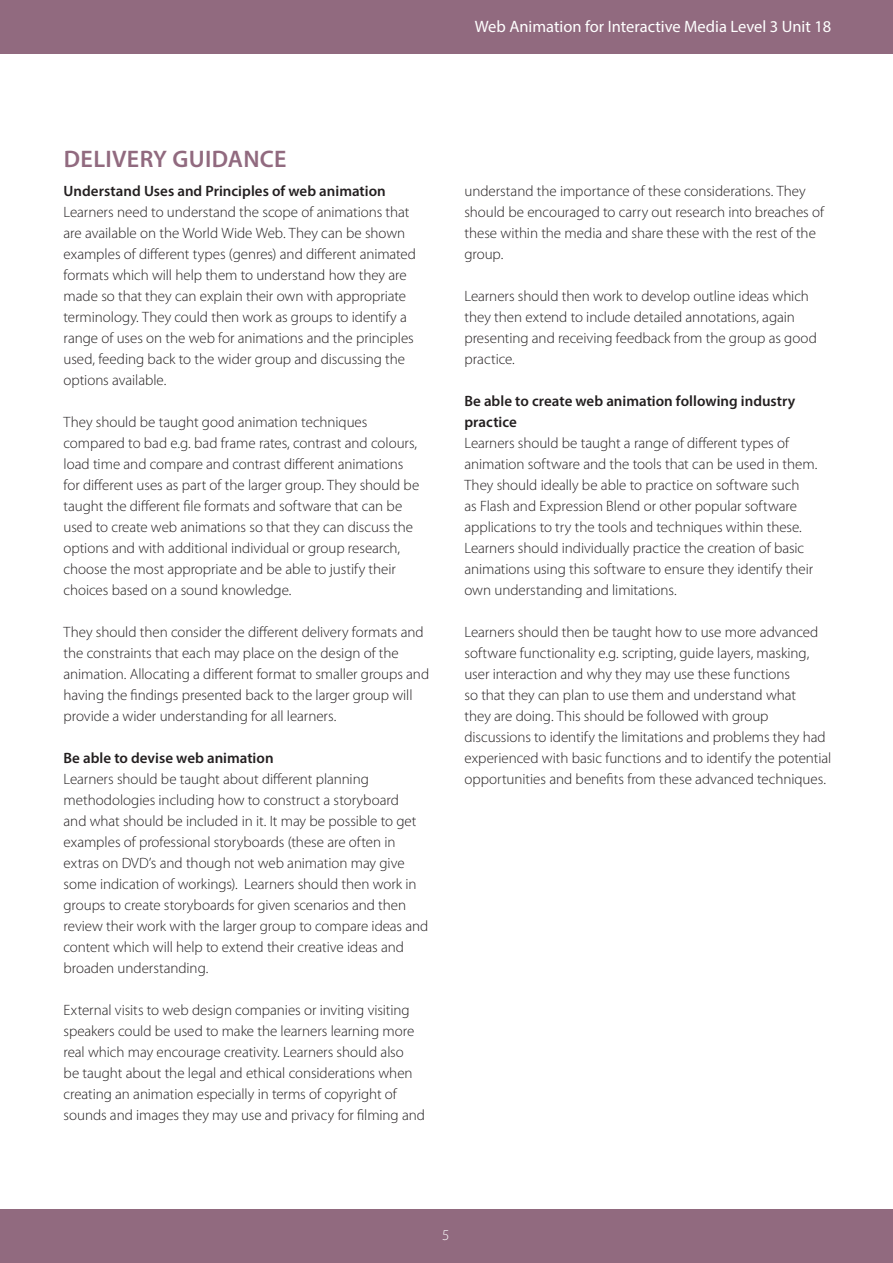
<style>
.page{position:relative;width:893px;height:1263px;background:#fff}
.page>*{position:absolute;margin:0;border:0;box-sizing:border-box;transform-origin:0 0}
.subhead{font:600 24px "Myriad Pro";letter-spacing:.015em;color:#916a7f}
.t1{font:16.5px "Myriad Pro";color:#fff}
.body{font:300 15px/21px "Myriad Pro";letter-spacing:-.005em;color:#231f20}
.body-2{font:600 15px/21px "Myriad Pro";color:#231f20}
.t2{font:300 15px "Myriad Pro";color:#fff}
</style>
<div class="page">
<div style="left:0;top:1209px;width:893px;height:54px;background:#916a7f"></div>
<div style="left:0;top:0;width:893px;height:54px;background:#916a7f"></div>
<p class="t1" style="left:475px;top:17px;width:358px">Web Animation for Interactive Media Level 3 Unit 18</p>
<p class="subhead" style="left:64px;top:143px;width:224px">DELIVERY GUIDANCE</p>
<p class="body-2" style="left:64px;top:180px;width:324px">Understand Uses and Principles of web animation</p>
<p class="body" style="left:64px;top:202px;width:354px">Learners need to understand the scope of animations that are available on the World Wide Web. They can be shown examples of different types (genres) and different animated formats which will help them to understand how they are made so that they can explain their own with appropriate terminology. They could then work as groups to identify a range of uses on the web for animations and the principles used, feeding back to the wider group and discussing the options available.</p>
<p class="body" style="left:64px;top:412px;width:357px">They should be taught good animation techniques compared to bad e.g. bad frame rates, contrast and colours, load time and compare and contrast different animations for different uses as part of the larger group. They should be taught the different file formats and software that can be used to create web animations so that they can discuss the options and with additional individual or group research, choose the most appropriate and be able to justify their choices based on a sound knowledge.</p>
<p class="body" style="left:64px;top:622px;width:367px">They should then consider the different delivery formats and the constraints that each may place on the design of the animation. Allocating a different format to smaller groups and having the findings presented back to the larger group will provide a wider understanding for all learners.</p>
<p class="body-2" style="left:64px;top:747px;width:211px">Be able to devise web animation</p>
<p class="body" style="left:64px;top:769px;width:366px">Learners should be taught about different planning methodologies including how to construct a storyboard<br>and what should be included in it. It may be possible to get examples of professional storyboards (these are often in extras on DVD’s and though not web animation may give some indication of workings). Learners should then work in groups to create storyboards for given scenarios and then review their work with the larger group to compare ideas and content which will help to extend their creative ideas and broaden understanding.</p>
<p class="body" style="left:64px;top:1000px;width:363px">External visits to web design companies or inviting visiting speakers could be used to make the learners learning more real which may encourage creativity. Learners should also<br>be taught about the legal and ethical considerations when creating an animation especially in terms of copyright of sounds and images they may use and privacy for filming and</p>
<p class="body" style="left:464px;top:181px;width:361px">understand the importance of these considerations. They should be encouraged to carry out research into breaches of these within the media and share these with the rest of the group.</p>
<p class="body" style="left:464px;top:286px;width:354px">Learners should then work to develop outline ideas which they then extend to include detailed annotations, again presenting and receiving feedback from the group as good practice.</p>
<p class="body-2" style="left:464px;top:390px;width:332px">Be able to create web animation following industry practice</p>
<p class="body" style="left:464px;top:433px;width:354px">Learners should be taught a range of different types of animation software and the tools that can be used in them.<br>They should ideally be able to practice on software such<br>as Flash and Expression Blend or other popular software applications to try the tools and techniques within these.<br>Learners should individually practice the creation of basic animations using this software to ensure they identify their own understanding and limitations.</p>
<p class="body" style="left:464px;top:622px;width:368px">Learners should then be taught how to use more advanced software functionality e.g. scripting, guide layers, masking, user interaction and why they may use these functions<br>so that they can plan to use them and understand what<br>they are doing. This should be followed with group discussions to identify the limitations and problems they had experienced with basic functions and to identify the potential opportunities and benefits from these advanced techniques.</p>
<p class="t2" style="left:442px;top:1226px;width:9px">5</p>
</div>
